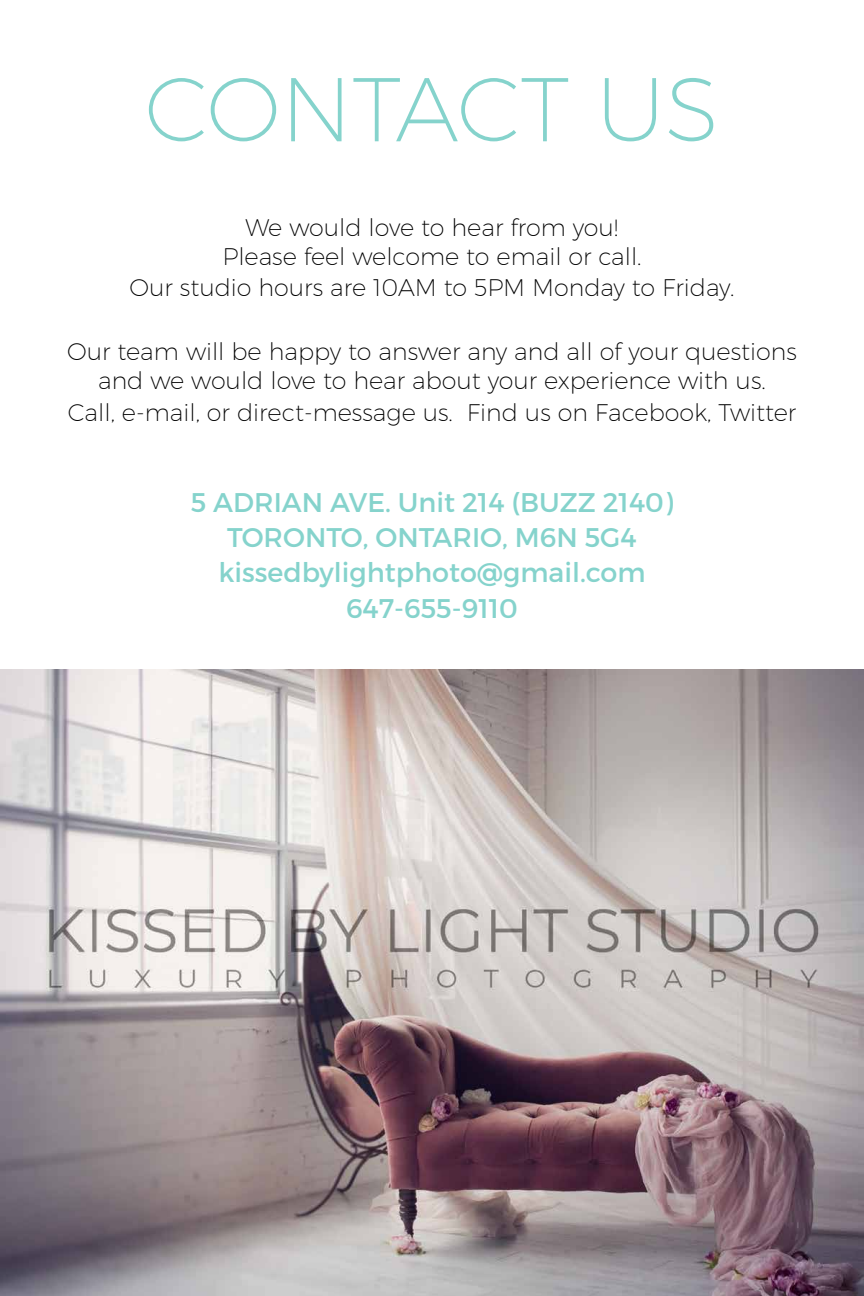
<style>
.page{position:relative;width:864px;height:1296px;background:#fff}
.page>*{position:absolute;margin:0;border:0;box-sizing:border-box;transform-origin:0 0}
.t1{font:200 90.3px "Montserrat";color:#85d3cc}
.t2{font:27px/35.4px "Montserrat";color:#85d3cc;text-align:center}
.t3{font:200 24px/28.8px "Montserrat";color:#000;text-align:center}
</style>
<div class="page">
<img style="left:0;top:669px;width:864px;height:627px">
<h1 class="t1" style="left:145px;top:54px;width:576px">CONTACT US</h1>
<p class="t3" style="left:222px;top:212px;width:421px">We would love to hear from you!<br>Please feel welcome to email or call.</p>
<p class="t3" style="left:130px;top:273px;width:606px">Our studio hours are 10AM to 5PM Monday to Friday.</p>
<p class="t3" style="left:67px;top:337px;width:731px">Our team will be happy to answer any and all of your questions and we would love to hear about your experience with us.</p>
<p class="t3" style="left:68px;top:397px;width:730px">Call, e-mail, or direct-message us. Find us on Facebook, Twitter</p>
<p class="t2" style="left:191px;top:484px;width:484px">5 ADRIAN AVE. Unit 214 (BUZZ 2140)<br>TORONTO, ONTARIO, M6N 5G4 kissedbylightphoto@gmail.com<br>647-655-9110</p>
</div>
